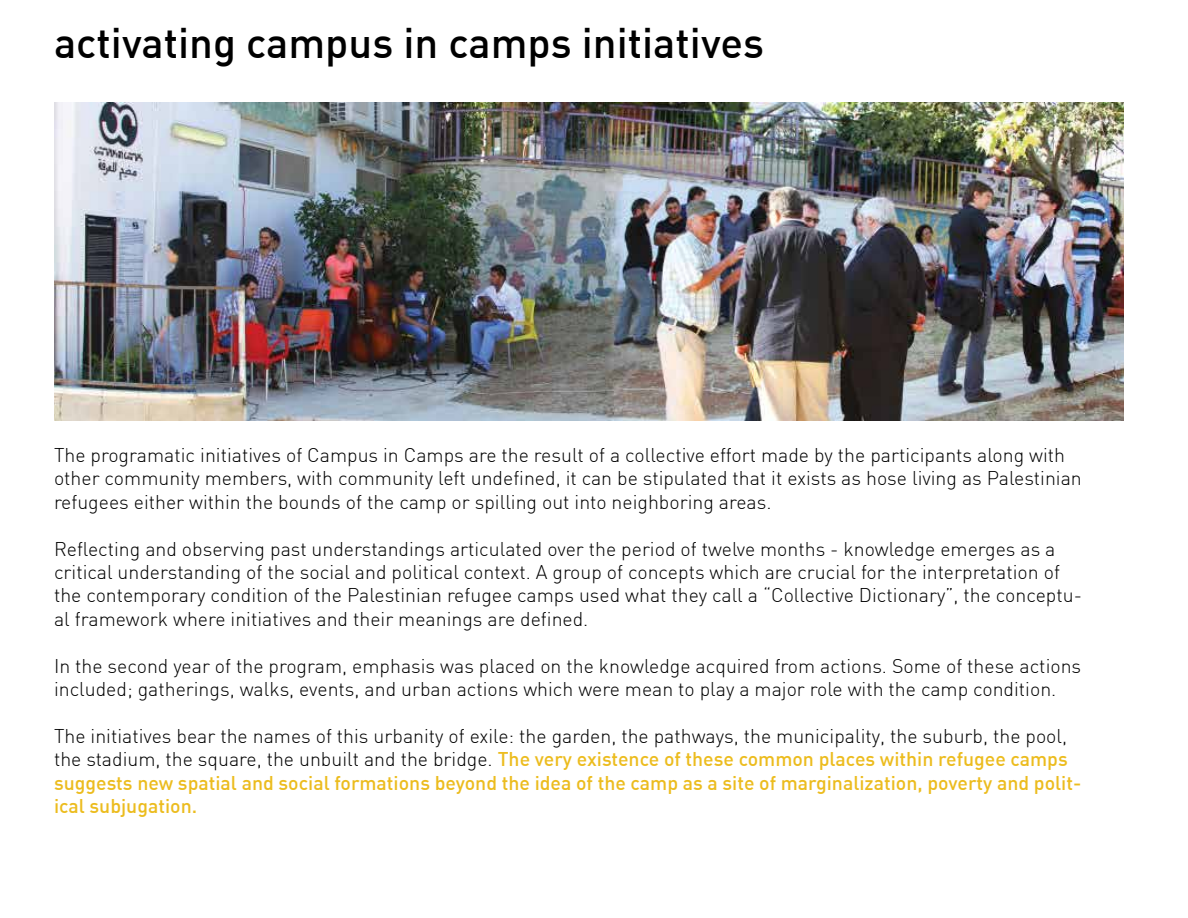
<style>
.page{position:relative;width:1188px;height:918px;background:#fff}
.page>*{position:absolute;margin:0;border:0;box-sizing:border-box;transform-origin:0 0}
.t1{font:500 42px "DIN";color:#000}
.t2{font:300 19.5px/23.4px "DIN";color:#000}
.t3{font:500 19.5px/23.4px "DIN";color:#ecbc1e}
.s1{font-weight:300;color:#000}
</style>
<div class="page">
<img style="left:54px;top:103px;width:1069px;height:318px">
<h1 class="t1" style="left:54px;top:16px;width:711px">activating campus in camps initiatives</h1>
<p class="t2" style="left:54px;top:443px;width:1029px">The programatic initiatives of Campus in Camps are the result of a collective effort made by the participants along with other community members, with community left undefined, it can be stipulated that it exists as hose living as Palestinian refugees either within the bounds of the camp or spilling out into neighboring areas.</p>
<p class="t2" style="left:54px;top:537px;width:1030px">Reflecting and observing past understandings articulated over the period of twelve months - knowledge emerges as a critical understanding of the social and political context. A group of concepts which are crucial for the interpretation of the contemporary condition of the Palestinian refugee camps used what they call a “Collective Dictionary”, the conceptu&shy;al framework where initiatives and their meanings are defined.</p>
<p class="t2" style="left:54px;top:654px;width:1029px">In the second year of the program, emphasis was placed on the knowledge acquired from actions. Some of these actions included; gatherings, walks, events, and urban actions which were mean to play a major role with the camp condition.</p>
<p class="t3" style="left:54px;top:723px;width:1029px"><span class="s1">The initiatives bear the names of this urbanity of exile: the garden, the pathways, the municipality, the suburb, the pool, the stadium, the square, the unbuilt and the bridge.</span> The very existence of these common places within refugee camps suggests new spatial and social formations beyond the idea of the camp as a site of marginalization, poverty and polit&shy;ical subjugation.</p>
</div>
